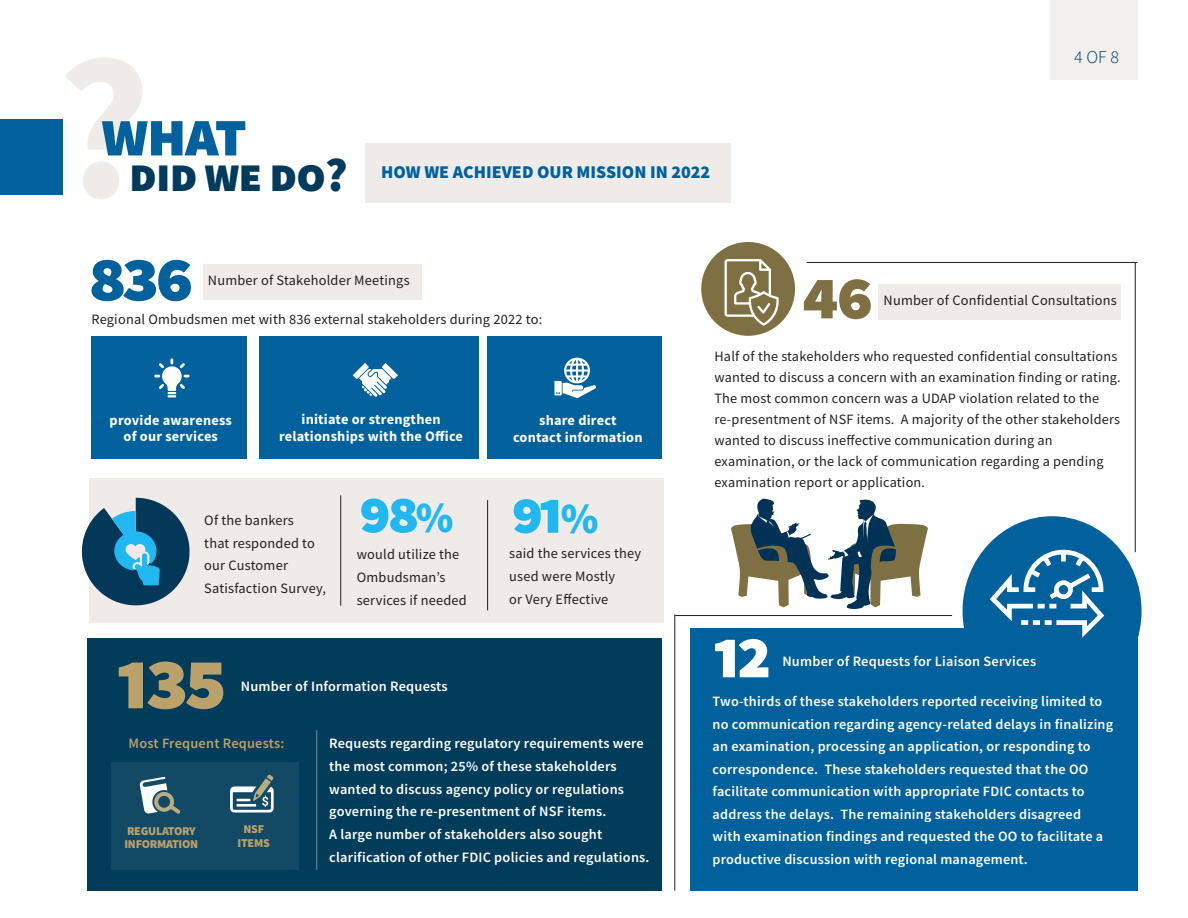
<style>
.page{position:relative;width:1188px;height:918px;background:#fff}
.page>*{position:absolute;margin:0;border:0;box-sizing:border-box;transform-origin:0 0}
.t1{font:700 204.3px "Source Sans Pro";color:#c3b7b0}
.t2{font:900 85.95px "Source Sans Pro";color:#bba16a}
.t3{font:900 74.55px "Source Sans Pro";color:#00619c}
.t4{font:900 72px "Source Sans Pro";color:#7f7044}
.t5{font:900 70.5px "Source Sans Pro";color:#fff}
.t6{font:900 64.5px "Source Sans Pro";color:#00619c}
.t7{font:900 61.95px "Source Sans Pro";color:#21b8f2}
.t8{font:900 48px "Source Sans Pro";letter-spacing:-.03em;color:#003a5d}
.t9{font:900 18px "Source Sans Pro";color:#00629d}
.t10{font:300 18px "Source Sans Pro";color:#003a5d}
.t11{font:600 14.4px/23px "Source Sans Pro";letter-spacing:.015em;color:#fff}
.t12{font:14.4px/23px "Source Sans Pro";letter-spacing:.015em;color:#231f20}
.t13{font:700 14.4px/16.5px "Source Sans Pro";letter-spacing:.015em;color:#fff;text-align:center}
.t14{font:600 14.4px "Source Sans Pro";letter-spacing:.015em;color:#bba16a}
.t15{font:600 14.25px/22.5px "Source Sans Pro";letter-spacing:.015em;color:#fff}
.t16{font:14.25px/21px "Source Sans Pro";letter-spacing:.015em;color:#231f20}
.t17{font:900 12px "Source Sans Pro";letter-spacing:-.02em;color:#bba16a}
.s1{font-size:43.35px}
</style>
<div class="page">
<hr style="left:675px;top:615px;width:277px;height:1px;background:#231f20">
<div style="left:963px;top:516px;width:179px;height:190px;background:#00619c;border-radius:50%"></div>
<div style="left:690px;top:628px;width:448px;height:263px;background:#00619c"></div>
<div style="left:879px;top:284px;width:242px;height:35px;background:#efebe9"></div>
<div style="left:701px;top:242px;width:94px;height:94px;background:#7f7044;border-radius:50%"></div>
<div style="left:365px;top:143px;width:366px;height:59px;background:#efebe9"></div>
<div style="left:487px;top:336px;width:175px;height:122px;background:#00619c"></div>
<div style="left:259px;top:336px;width:220px;height:123px;background:#00619c"></div>
<div style="left:91px;top:336px;width:156px;height:122px;background:#00619c"></div>
<div style="left:88px;top:638px;width:574px;height:253px;background:#023c5b"></div>
<div style="left:112px;top:762px;width:187px;height:108px;background:#124965"></div>
<div style="left:89px;top:478px;width:575px;height:145px;background:#efebe9"></div>
<hr style="left:675px;top:614px;width:1px;height:277px;background:#231f20">
<svg style="left:82px;top:498px;width:108px;height:108px"></svg>
<hr style="left:487px;top:500px;width:1px;height:110px;background:#231f20">
<hr style="left:340px;top:495px;width:1px;height:111px;background:#231f20">
<svg style="left:139px;top:777px;width:41px;height:37px"></svg>
<hr style="left:316px;top:730px;width:1px;height:140px;background:#fff">
<svg style="left:230px;top:774px;width:44px;height:39px"></svg>
<svg style="left:154px;top:358px;width:36px;height:39px"></svg>
<svg style="left:353px;top:363px;width:45px;height:34px"></svg>
<svg style="left:554px;top:358px;width:42px;height:40px"></svg>
<div style="left:0;top:119px;width:63px;height:76px;background:#00619c"></div>
<div style="left:1050px;top:0;width:88px;height:79px;background:#f2f0ee"></div>
<svg style="left:725px;top:259px;width:54px;height:67px"></svg>
<hr style="left:807px;top:262px;width:331px;height:1px;background:#231f20">
<svg style="left:989px;top:549px;width:116px;height:89px"></svg>
<hr style="left:1135px;top:262px;width:1px;height:290px;background:#231f20">
<div style="left:203px;top:264px;width:219px;height:36px;background:#efebe9"></div>
<svg style="left:731px;top:498px;width:197px;height:111px"></svg>
<h1 class="t1" style="left:56px;top:-9px;width:96px">?</h1>
<p class="t6" style="left:101px;top:89px;width:147px">what</p>
<p class="t8" style="left:129px;top:142px;width:220px">did we do?</p>
<p class="t9" style="left:381px;top:160px;width:331px">HOW WE ACHIEVED OUR MISSION IN 2022</p>
<p class="t10" style="left:1074px;top:46px;width:46px">4 OF 8</p>
<p class="t3" style="left:88px;top:224px;width:107px">836</p>
<p class="t12" style="left:208px;top:269px;width:203px">Number of Stakeholder Meetings</p>
<p class="t12" style="left:91px;top:308px;width:452px">Regional Ombudsmen met with 836 external stakeholders during 2022 to:</p>
<p class="t13" style="left:110px;top:412px;width:124px">provide awareness of our services</p>
<p class="t13" style="left:279px;top:411px;width:186px">initiate or strengthen relationships with the Office</p>
<p class="t13" style="left:539px;top:412px;width:79px">share direct</p>
<p class="t13" style="left:513px;top:428px;width:131px">contact information</p>
<p class="t12" style="left:204px;top:508px;width:91px">Of the bankers</p>
<p class="t12" style="left:204px;top:531px;width:112px">that responded to</p>
<p class="t12" style="left:204px;top:554px;width:123px">our Customer<br>Satisfaction Survey,</p>
<p class="t7" style="left:359px;top:469px;width:96px">98<span class="s1">%</span></p>
<p class="t12" style="left:357px;top:543px;width:112px">would utilize the<br>Ombudsman’s services if needed</p>
<p class="t2" style="left:116px;top:620px;width:113px">135</p>
<p class="t11" style="left:241px;top:675px;width:208px">Number of Information Requests</p>
<p class="t7" style="left:511px;top:469px;width:89px">91<span class="s1">%</span></p>
<p class="t12" style="left:509px;top:542px;width:134px">said the services they used were Mostly</p>
<p class="t12" style="left:509px;top:587px;width:101px">or Very Effective</p>
<p class="t14" style="left:129px;top:733px;width:157px">Most Frequent Requests:</p>
<p class="t17" style="left:127px;top:822px;width:70px">REGULATORY</p>
<p class="t17" style="left:124px;top:836px;width:75px">INFORMATION</p>
<p class="t17" style="left:243px;top:821px;width:22px">NSF</p>
<p class="t17" style="left:238px;top:834px;width:34px">ITEMS</p>
<p class="t11" style="left:329px;top:731px;width:322px">Requests regarding regulatory requirements were the most common; 25% of these stakeholders wanted to discuss agency policy or regulations governing the re-presentment of NSF items.<br>A large number of stakeholders also sought clarification of other FDIC policies and regulations.</p>
<p class="t4" style="left:801px;top:245px;width:74px">46</p>
<p class="t16" style="left:714px;top:346px;width:408px">Half of the stakeholders who requested confidential consultations wanted to discuss a concern with an examination finding or rating.<br>The most common concern was a UDAP violation related to the re-presentment of NSF items. A majority of the other stakeholders wanted to discuss ineffective communication during an examination, or the lack of communication regarding a pending examination report or application.</p>
<p class="t12" style="left:884px;top:289px;width:235px">Number of Confidential Consultations</p>
<p class="t5" style="left:713px;top:605px;width:61px">12</p>
<p class="t11" style="left:782px;top:649px;width:255px">Number of Requests for Liaison Services</p>
<p class="t15" style="left:713px;top:690px;width:402px">Two-thirds of these stakeholders reported receiving limited to no communication regarding agency-related delays in finalizing an examination, processing an application, or responding to correspondence. These stakeholders requested that the OO facilitate communication with appropriate FDIC contacts to address the delays. The remaining stakeholders disagreed<br>with examination findings and requested the OO to facilitate a productive discussion with regional management.</p>
</div>
